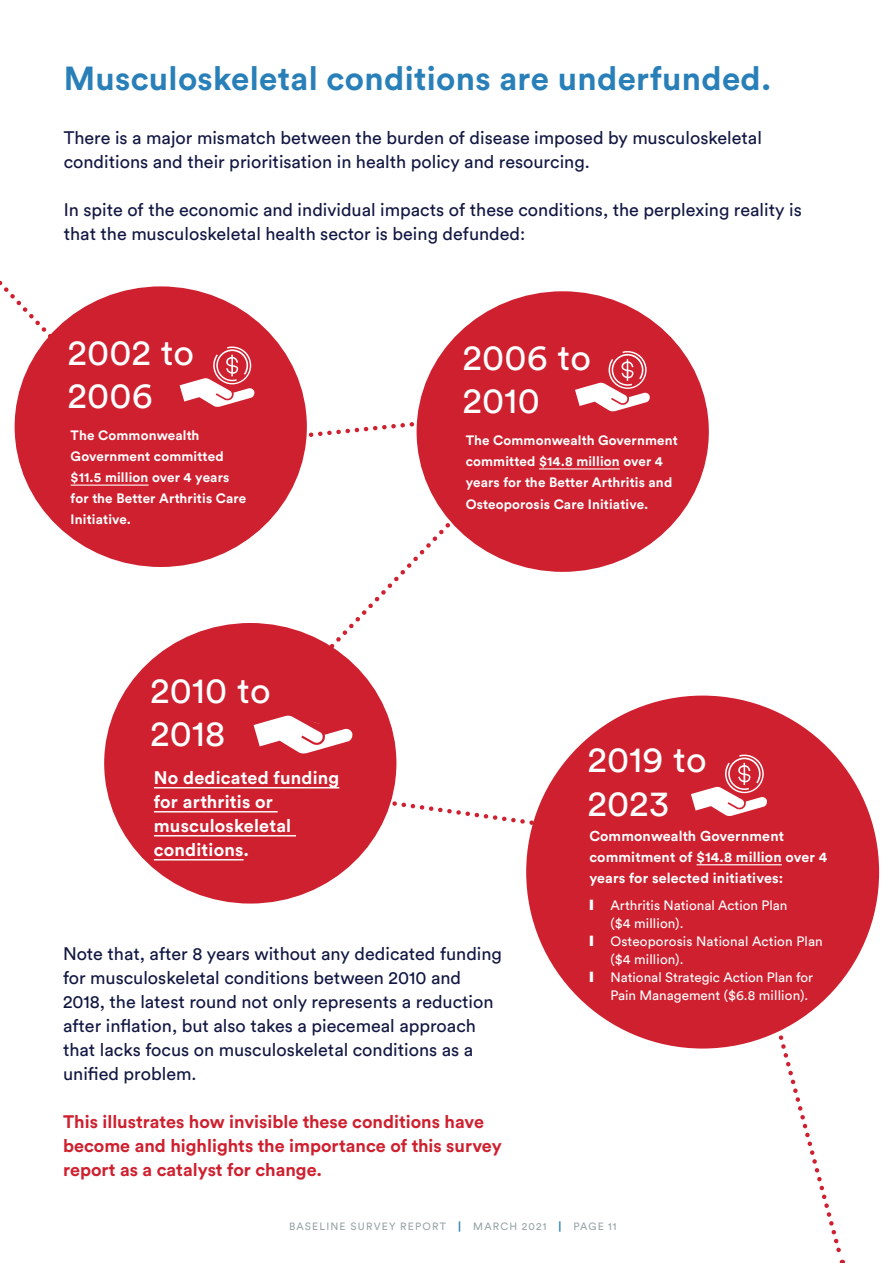
<style>
.page{position:relative;width:893px;height:1263px;background:#fff}
.page>*{position:absolute;margin:0;border:0;box-sizing:border-box;transform-origin:0 0}
.t1{font:36px/43.2px "Circular Std";letter-spacing:.01em;color:#fff}
.t2{font:700 33px "Circular Std";letter-spacing:.01em;color:#2980b9}
.t3{font:18px/24px "Circular Std";color:#111742}
.t4{font:700 18px/24px "Circular Std";color:#cf202f}
.t5{font:700 18px/24px "Circular Std";letter-spacing:.01em;color:#fff}
.t6{font:700 14.25px/21px "Circular Std";letter-spacing:.01em;color:#fff}
.t7{font:700 13.5px/21px "Circular Std";letter-spacing:.01em;color:#fff}
.t8{font:13.5px "Circular Std";color:#fff}
.t9{font:10.5px "Circular Std";letter-spacing:.11em;color:#98a4a6}
.s1{font-weight:900;color:#2980b9}
</style>
<div class="page">
<svg style="left:747px;top:975px;width:99px;height:288px"></svg>
<svg style="left:0;top:280px;width:64px;height:70px"></svg>
<div style="left:15px;top:286px;width:292px;height:281px;background:#cf202f;border-radius:50%"></div>
<div style="left:104px;top:623px;width:292px;height:280px;background:#cf202f;border-radius:50%"></div>
<div style="left:417px;top:291px;width:292px;height:281px;background:#cf202f;border-radius:50%"></div>
<div style="left:526px;top:696px;width:353px;height:352px;background:#cf202f;border-radius:50%"></div>
<hr style="left:696px;top:864px;width:86px;height:1px;background:#fff">
<hr style="left:154px;top:787px;width:185px;height:1px;background:#fff">
<hr style="left:154px;top:811px;width:124px;height:1px;background:#fff">
<hr style="left:154px;top:835px;width:142px;height:1px;background:#fff">
<hr style="left:154px;top:859px;width:90px;height:1px;background:#fff">
<hr style="left:539px;top:468px;width:81px;height:1px;background:#fff">
<hr style="left:71px;top:485px;width:78px;height:1px;background:#fff">
<svg style="left:575px;top:351px;width:75px;height:61px"></svg>
<svg style="left:180px;top:346px;width:267px;height:99px"></svg>
<svg style="left:254px;top:476px;width:514px;height:379px"></svg>
<p class="t2" style="left:64px;top:58px;width:709px">Musculoskeletal conditions are underfunded.</p>
<p class="t3" style="left:64px;top:126px;width:700px">There is a major mismatch between the burden of disease imposed by musculoskeletal conditions and their prioritisation in health policy and resourcing.</p>
<p class="t3" style="left:64px;top:198px;width:739px">In spite of the economic and individual impacts of these conditions, the perplexing reality is that the musculoskeletal health sector is being defunded:</p>
<p class="t1" style="left:68px;top:330px;width:128px">2002 to<br>2006</p>
<p class="t7" style="left:71px;top:425px;width:177px">The Commonwealth<br>Government committed $11.5 million over 4 years for the Better Arthritis Care<br>Initiative.</p>
<p class="t1" style="left:463px;top:335px;width:130px">2006 to<br>2010</p>
<p class="t7" style="left:466px;top:430px;width:214px">The Commonwealth Government committed $14.8 million over 4 years for the Better Arthritis and<br>Osteoporosis Care Initiative.</p>
<p class="t1" style="left:150px;top:668px;width:122px">2010 to<br>2018</p>
<p class="t5" style="left:154px;top:765px;width:187px">No dedicated funding for arthritis or musculoskeletal conditions.</p>
<p class="t3" style="left:63px;top:941px;width:440px">Note that, after 8 years without any dedicated funding for musculoskeletal conditions between 2010 and 2018, the latest round not only represents a reduction after inflation, but also takes a piecemeal approach that lacks focus on musculoskeletal conditions as a unified problem.</p>
<p class="t4" style="left:63px;top:1109px;width:440px">This illustrates how invisible these conditions have become and highlights the importance of this survey report as a catalyst for change.</p>
<p class="t1" style="left:588px;top:738px;width:120px">2019 to<br>2023</p>
<p class="t6" style="left:589px;top:825px;width:239px">Commonwealth Government commitment of $14.8 million over 4 years for selected initiatives:</p>
<p class="t8" style="left:589px;top:896px;width:200px">❙ Arthritis National Action Plan</p>
<p class="t8" style="left:610px;top:914px;width:75px">($4 million).</p>
<p class="t8" style="left:589px;top:932px;width:235px">❙ Osteoporosis National Action Plan</p>
<p class="t8" style="left:610px;top:950px;width:75px">($4 million).</p>
<p class="t8" style="left:589px;top:968px;width:225px">❙ National Strategic Action Plan for</p>
<p class="t8" style="left:610px;top:986px;width:199px">Pain Management ($6.8 million).</p>
<p class="t9" style="left:289px;top:1219px;width:329px">BASELINE SURVEY REPORT <span class="s1">|</span> MARCH 2021 <span class="s1">|</span> PAGE 11</p>
</div>
